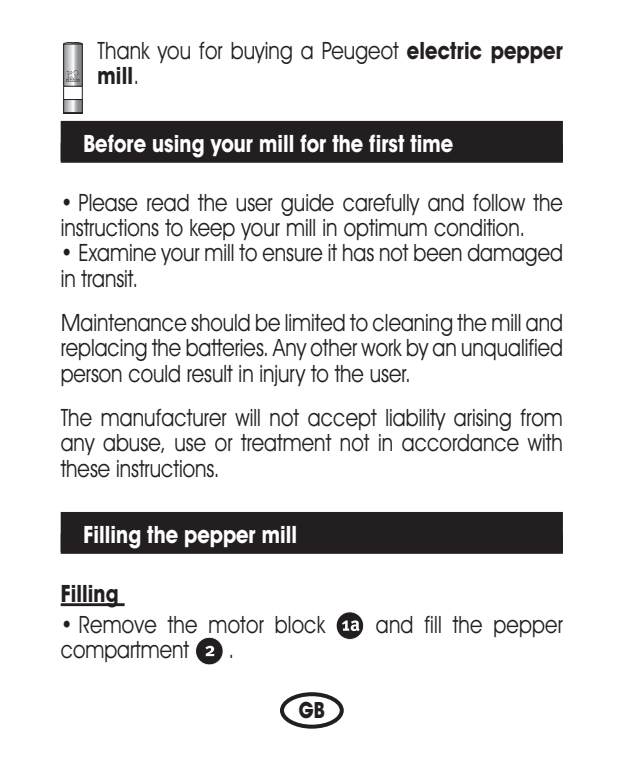
<style>
.page{position:relative;width:624px;height:760px;background:#fff}
.page>*{position:absolute;margin:0;border:0;box-sizing:border-box;transform-origin:0 0}
.t1{font:24px/25.2px "Avant Garde IT Cby BT";color:#231f20;scale:.85 1}
.t2{font:24px/25.2px "Avant Garde IT Cby BT";color:#231f20;text-align:justify}
.t3{font:700 24px "Avant Garde IT Cby BT";color:#fff;scale:.85 1}
.t4{font:700 24px "Avant Garde IT Cby BT";color:#231f20;scale:.85 1}
.t5{font:700 22.4px "Avant Garde IT Cby BT";color:#231f20;scale:.85 1}
.s1{font-weight:700}
</style>
<div class="page">
<div style="left:61px;top:121px;width:502px;height:40px;background:#231f20"></div>
<div style="left:61px;top:143px;width:502px;height:20px;background:#231f20"></div>
<div style="left:61px;top:512px;width:502px;height:40px;background:#231f20"></div>
<div style="left:61px;top:534px;width:502px;height:20px;background:#231f20"></div>
<hr style="left:61px;top:603px;width:64px;height:3px;background:#231f20">
<div style="left:196px;top:637px;width:27px;height:28px;background:#231f20;border-radius:50%"></div>
<div style="left:195px;top:637px;width:28px;height:28px;border:1px solid #fff;border-radius:50%"></div>
<svg style="left:205px;top:646px;width:10px;height:10px"></svg>
<div style="left:337px;top:612px;width:27px;height:27px;background:#231f20;border-radius:50%"></div>
<div style="left:337px;top:612px;width:27px;height:28px;border:1px solid #fff;border-radius:50%"></div>
<svg style="left:342px;top:620px;width:18px;height:11px"></svg>
<svg style="left:280px;top:692px;width:64px;height:37px"></svg>
<div style="left:63px;top:86px;width:19px;height:14px;border:1px solid #231f20"></div>
<div style="left:63px;top:42px;width:19px;height:4px;border:1px solid #231f20;border-radius:50%"></div>
<svg style="left:65px;top:46px;width:15px;height:38px"></svg>
<div style="left:63px;top:44px;width:19px;height:42px;border:1px solid #231f20"></div>
<svg style="left:65px;top:101px;width:15px;height:10px"></svg>
<div style="left:63px;top:99px;width:19px;height:14px;border:1px solid #231f20"></div>
<svg style="left:63px;top:113px;width:19px;height:1px"></svg>
<svg style="left:66px;top:70px;width:14px;height:12px"></svg>
<p class="t1" style="left:98px;top:40px;width:549px">Thank you for buying a Peugeot <span class="s1">electric pepper mill</span>.</p>
<p class="t3" style="left:83px;top:135px;width:437px">Before using your mill for the first time</p>
<p class="t1" style="left:61px;top:192px;width:592px">• Please read the user guide carefully and follow the instructions to keep your mill in optimum condition.</p>
<p class="t1" style="left:61px;top:242px;width:592px">• Examine your mill to ensure it has not been damaged in transit.</p>
<p class="t2" style="left:61px;top:312px;width:504px">Maintenance should be limited to cleaning the mill and replacing the batteries. Any other work by an unqualified person could result in injury to the user.</p>
<p class="t1" style="left:61px;top:407px;width:592px;text-align:justify">The manufacturer will not accept liability arising from any abuse, use or treatment not in accordance with these instructions.</p>
<p class="t3" style="left:83px;top:526px;width:253px">Filling the pepper mill</p>
<p class="t4" style="left:61px;top:585px;width:70px">Filling</p>
<p class="t1" style="left:61px;top:614px;width:313px">• Remove the motor block</p>
<p class="t1" style="left:376px;top:614px;width:221px">and fill the pepper</p>
<p class="t1" style="left:61px;top:639px;width:153px">compartment</p>
<p class="t1" style="left:229px;top:639px;width:8px">.</p>
<p class="t5" style="left:299px;top:702px;width:32px">GB</p>
</div>
